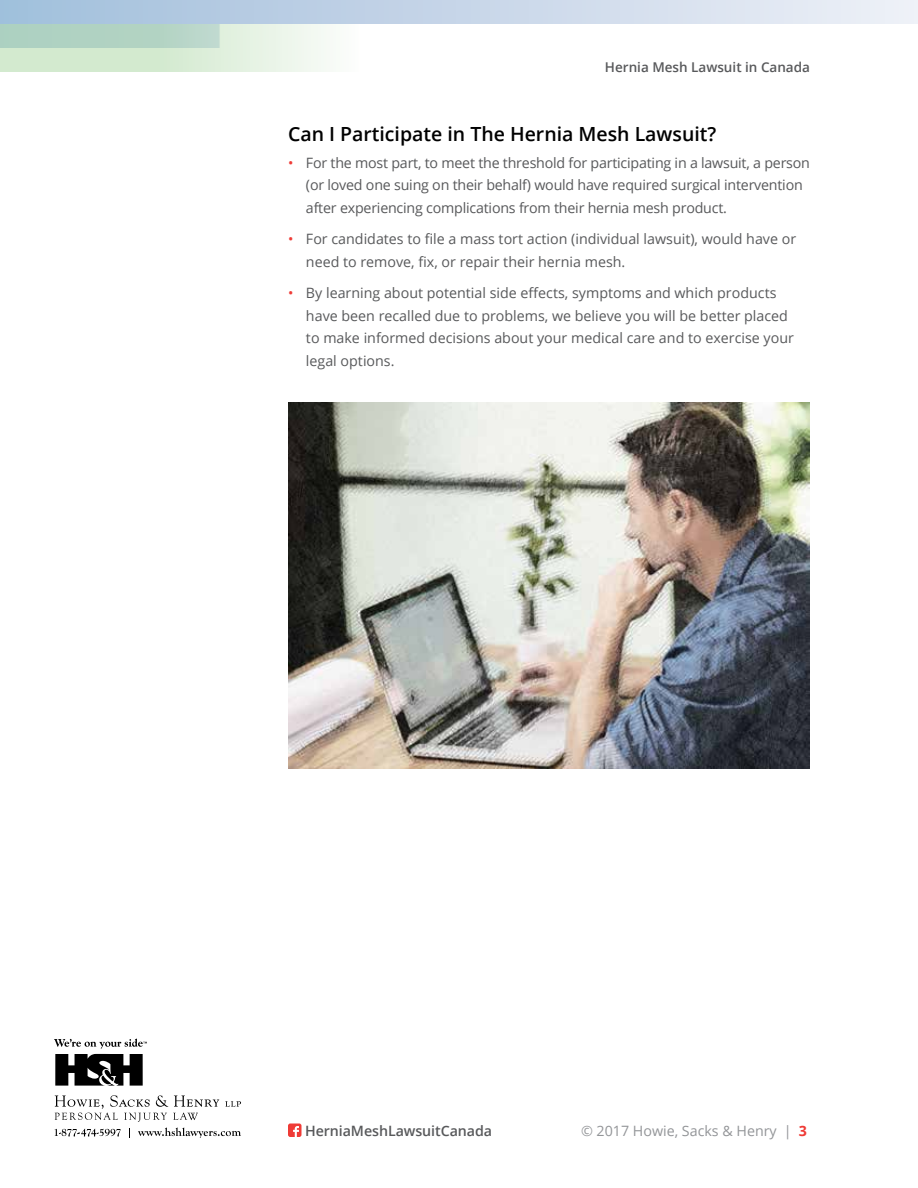
<style>
.page{position:relative;width:918px;height:1188px;background:#fff}
.page>*{position:absolute;margin:0;border:0;box-sizing:border-box;transform-origin:0 0}
.t1{font:600 19.5px "Open Sans";color:#000}
.t2{font:14.25px/22.5px "Open Sans";color:#58595b}
.t3{font:14.25px "Open Sans";color:#939598}
.t4{font:600 14.25px "Open Sans";letter-spacing:-.005em;color:#58595b}
.t5{font:600 13.5px "Open Sans";color:#58595b}
.s1{color:#ef3b36}
.s2{font-weight:700;color:#ef3b36}
</style>
<div class="page">
<svg style="left:54px;top:1039px;width:93px;height:47px"></svg>
<svg style="left:225px;top:1101px;width:16px;height:6px"></svg>
<svg style="left:55px;top:1095px;width:164px;height:27px"></svg>
<svg style="left:55px;top:1129px;width:66px;height:8px"></svg>
<svg style="left:138px;top:1128px;width:103px;height:10px"></svg>
<svg style="left:288px;top:1124px;width:14px;height:13px"></svg>
<img style="left:288px;top:403px;width:522px;height:366px">
<svg style="left:0;top:0;width:918px;height:24px;background:#c7d6e8"></svg>
<svg style="left:0;top:24px;width:327px;height:48px;background:#d0e5d4"></svg>
<p class="t5" style="left:605px;top:58px;width:207px">Hernia Mesh Lawsuit in Canada</p>
<h1 class="t1" style="left:288px;top:120px;width:430px">Can I Participate in The Hernia Mesh Lawsuit?</h1>
<p class="t2" style="left:306px;top:151px;width:506px;text-indent:-18px"><span class="s1">•</span> For the most part, to meet the threshold for participating in a lawsuit, a person (or loved one suing on their behalf) would have required surgical intervention after experiencing complications from their hernia mesh product.</p>
<p class="t2" style="left:306px;top:228px;width:492px;text-indent:-18px"><span class="s1">•</span> For candidates to file a mass tort action (individual lawsuit), would have or need to remove, fix, or repair their hernia mesh.</p>
<p class="t2" style="left:306px;top:282px;width:489px;text-indent:-18px"><span class="s1">•</span> By learning about potential side effects, symptoms and which products have been recalled due to problems, we believe you will be better placed to make informed decisions about your medical care and to exercise your legal options.</p>
<p class="t4" style="left:305px;top:1121px;width:189px">HerniaMeshLawsuitCanada</p>
<p class="t3" style="left:581px;top:1121px;width:227px">© 2017 Howie, Sacks &amp; Henry | <span class="s2">3</span></p>
</div>
